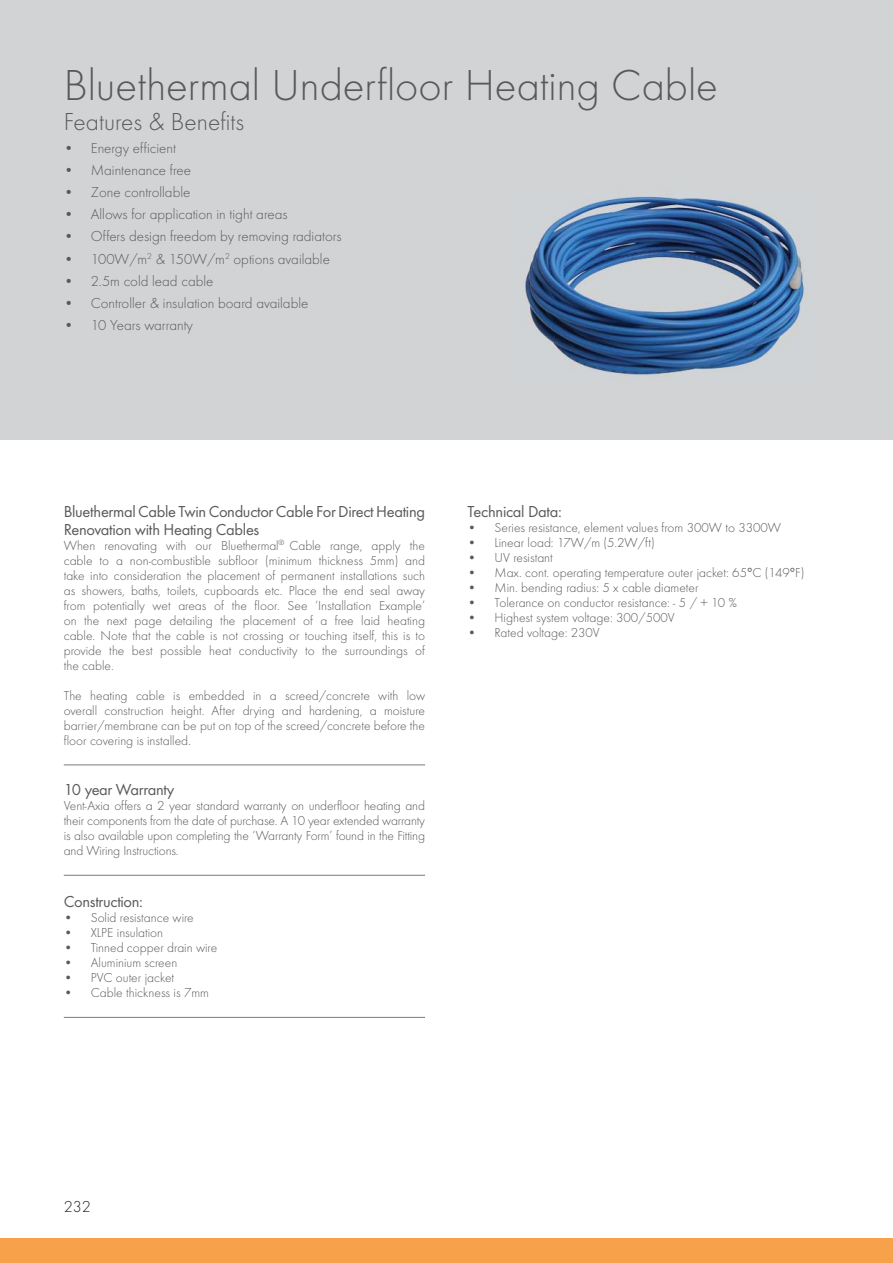
<style>
.page{position:relative;width:893px;height:1263px;background:#fff}
.page>*{position:absolute;margin:0;border:0;box-sizing:border-box;transform-origin:0 0}
.t1{font:300 45px "Futura T";color:#58595b}
.t2{font:300 25.5px "Futura T";color:#58595b}
.t3{font:16.5px/18px "Futura T";letter-spacing:-.02em;color:#58595b}
.t4{font:300 16.5px "Futura T";color:#231f20}
.t5{font:300 15px "Futura T";color:#58595b}
.t6{font:300 13.5px/15px "Futura T";color:#58595b;text-align:justify}
</style>
<div class="page">
<div style="left:0;top:1239px;width:893px;height:24px;background:#f7a24a"></div>
<div style="left:0;top:0;width:893px;height:440px;background:#d1d3d4"></div>
<hr style="left:64px;top:765px;width:361px;height:1px;background:#797a7d">
<hr style="left:64px;top:875px;width:361px;height:1px;background:#797a7d">
<hr style="left:64px;top:1017px;width:361px;height:1px;background:#797a7d">
<img style="left:525px;top:196px;width:281px;height:179px">
<h1 class="t1" style="left:64px;top:67px;width:656px">Bluethermal Underfloor Heating Cable</h1>
<h2 class="t2" style="left:64px;top:112px;width:182px">Features &amp; Benefits</h2>
<p class="t5" style="left:64px;top:141px;width:114px">• Energy efficient</p>
<p class="t5" style="left:64px;top:164px;width:129px">• Maintenance free</p>
<p class="t5" style="left:64px;top:186px;width:128px">• Zone controllable</p>
<p class="t5" style="left:64px;top:208px;width:225px">• Allows for application in tight areas</p>
<p class="t5" style="left:64px;top:230px;width:279px">• Offers design freedom by removing radiators</p>
<p class="t5" style="left:64px;top:253px;width:268px">• 100W/m<sup>2</sup> &amp; 150W/m<sup>2</sup> options available</p>
<p class="t5" style="left:64px;top:275px;width:151px">• 2.5m cold lead cable</p>
<p class="t5" style="left:64px;top:297px;width:246px">• Controller &amp; insulation board available</p>
<p class="t5" style="left:64px;top:319px;width:131px">• 10 Years warranty</p>
<p class="t3" style="left:64px;top:504px;width:363px">Bluethermal Cable Twin Conductor Cable For Direct Heating<br>Renovation with Heating Cables</p>
<p class="t6" style="left:64px;top:539px;width:363px">When renovating with our Bluethermal<sup>®</sup> Cable range, apply the cable to a non-combustible subfloor (minimum thickness 5mm) and take into consideration the placement of permanent installations such as showers, baths, toilets, cupboards etc. Place the end seal away from potentially wet areas of the floor. See ‘Installation Example’ on the next page detailing the placement of a free laid heating cable. Note that the cable is not crossing or touching itself, this is to provide the best possible heat conductivity to the surroundings of the cable.</p>
<p class="t6" style="left:64px;top:689px;width:363px">The heating cable is embedded in a screed/concrete with low overall construction height. After drying and hardening, a moisture barrier/membrane can be put on top of the screed/concrete before the floor covering is installed.</p>
<p class="t3" style="left:64px;top:782px;width:112px">10 year Warranty</p>
<p class="t6" style="left:64px;top:799px;width:363px">Vent-Axia offers a 2 year standard warranty on underfloor heating and their components from the date of purchase. A 10 year extended warranty is also available upon completing the ‘Warranty Form’ found in the Fitting and Wiring Instructions.</p>
<p class="t3" style="left:64px;top:894px;width:81px">Construction:</p>
<p class="t6" style="left:64px;top:911px;width:132px">• Solid resistance wire</p>
<p class="t6" style="left:64px;top:926px;width:101px">• XLPE insulation</p>
<p class="t6" style="left:64px;top:941px;width:155px">• Tinned copper drain wire</p>
<p class="t6" style="left:64px;top:956px;width:115px">• Aluminium screen</p>
<p class="t6" style="left:64px;top:971px;width:112px">• PVC outer jacket</p>
<p class="t6" style="left:64px;top:986px;width:147px">• Cable thickness is 7mm</p>
<p class="t3" style="left:468px;top:504px;width:96px">Technical Data:</p>
<p class="t6" style="left:468px;top:521px;width:315px">• Series resistance, element values from 300W to 3300W</p>
<p class="t6" style="left:468px;top:536px;width:189px">• Linear load: 17W/m (5.2W/ft)</p>
<p class="t6" style="left:468px;top:551px;width:87px">• UV resistant</p>
<p class="t6" style="left:468px;top:566px;width:338px">• Max. cont. operating temperature outer jacket: 65°C (149°F)</p>
<p class="t6" style="left:468px;top:581px;width:232px">• Min. bending radius: 5 x cable diameter</p>
<p class="t6" style="left:468px;top:596px;width:271px">• Tolerance on conductor resistance: - 5 / + 10 %</p>
<p class="t6" style="left:468px;top:611px;width:209px">• Highest system voltage: 300/500V</p>
<p class="t6" style="left:468px;top:626px;width:134px">• Rated voltage: 230V</p>
<p class="t4" style="left:64px;top:1200px;width:29px">232</p>
</div>
